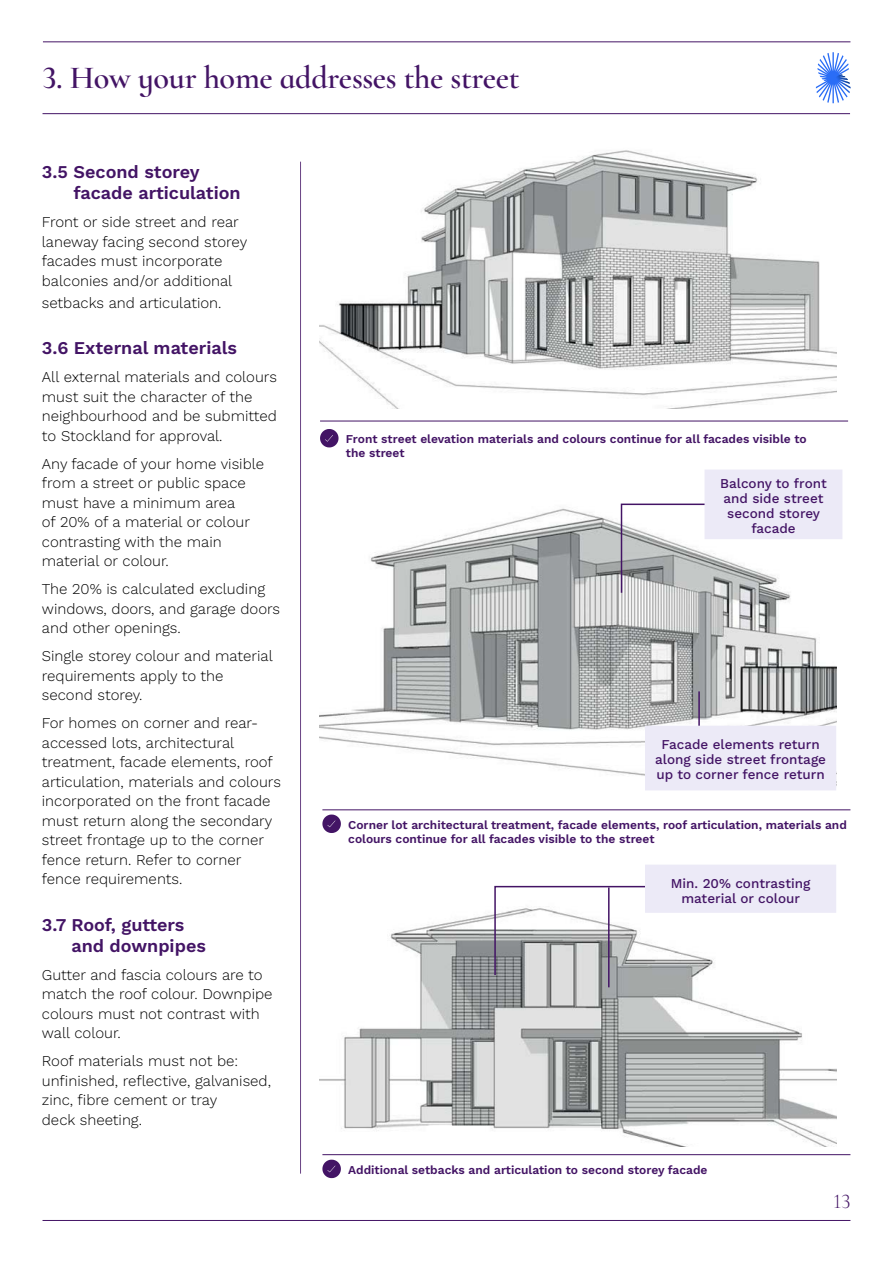
<style>
.page{position:relative;width:893px;height:1263px;background:#fff}
.page>*{position:absolute;margin:0;border:0;box-sizing:border-box;transform-origin:0 0}
.t1{font:600 32.25px "Cormorant Infant";letter-spacing:-.01em;color:#431465}
.t2{font:300 21px "Cormorant Infant";color:#431465}
.t3{font:600 18px/21px "Work Sans";color:#431465}
.t4{font:300 15px/19.5px "Work Sans";color:#000}
.t5{font:500 13.5px/15px "Work Sans";color:#431465;text-align:center}
.t6{font:600 12px/14.4px "Work Sans";color:#431465}
</style>
<div class="page">
<hr style="left:43px;top:1220px;width:807px;height:1px;background:#431465">
<hr style="left:300px;top:162px;width:1px;height:1011px;background:#694384">
<hr style="left:43px;top:42px;width:807px;height:1px;background:#431465">
<hr style="left:43px;top:113px;width:807px;height:1px;background:#431465">
<svg style="left:816px;top:52px;width:34px;height:51px"></svg>
<img style="left:320px;top:150px;width:516px;height:259px">
<svg style="left:320px;top:429px;width:18px;height:18px"></svg>
<hr style="left:320px;top:421px;width:528px;height:1px;background:#431465">
<img style="left:320px;top:508px;width:516px;height:268px">
<svg style="left:620px;top:470px;width:222px;height:124px"></svg>
<svg style="left:645px;top:690px;width:191px;height:100px;background:#dbdae2"></svg>
<svg style="left:322px;top:814px;width:19px;height:19px"></svg>
<hr style="left:322px;top:809px;width:528px;height:1px;background:#431465">
<img style="left:320px;top:914px;width:516px;height:232px">
<svg style="left:494px;top:865px;width:342px;height:111px"></svg>
<hr style="left:608px;top:887px;width:2px;height:100px;background:#431465">
<svg style="left:322px;top:1160px;width:19px;height:18px"></svg>
<hr style="left:322px;top:1154px;width:528px;height:1px;background:#431465">
<h1 class="t1" style="left:43px;top:58px;width:479px">3. How your home addresses the street</h1>
<p class="t3" style="left:74px;top:161px;width:169px;text-indent:-32px">3.5 Second storey facade articulation</p>
<p class="t4" style="left:42px;top:212px;width:207px">Front or side street and rear laneway facing second storey facades must incorporate balconies and/or additional</p>
<p class="t4" style="left:42px;top:292px;width:181px">setbacks and articulation.</p>
<p class="t3" style="left:42px;top:337px;width:197px">3.6 External materials</p>
<p class="t4" style="left:42px;top:367px;width:237px">All external materials and colours must suit the character of the neighbourhood and be submitted to Stockland for approval.</p>
<p class="t4" style="left:42px;top:453px;width:224px">Any facade of your home visible from a street or public space must have a minimum area<br>of 20% of a material or colour contrasting with the main material or colour.</p>
<p class="t4" style="left:42px;top:579px;width:240px">The 20% is calculated excluding windows, doors, and garage doors and other openings.</p>
<p class="t4" style="left:42px;top:646px;width:232px">Single storey colour and material requirements apply to the second storey.</p>
<p class="t4" style="left:42px;top:713px;width:241px">For homes on corner and rear&shy;accessed lots, architectural treatment, facade elements, roof articulation, materials and colours incorporated on the front facade must return along the secondary street frontage up to the corner fence return. Refer to corner fence requirements.</p>
<p class="t3" style="left:71px;top:913px;width:136px;text-indent:-29px">3.7 Roof, gutters and downpipes</p>
<p class="t4" style="left:42px;top:964px;width:232px">Gutter and fascia colours are to match the roof colour. Downpipe colours must not contrast with wall colour.</p>
<p class="t4" style="left:42px;top:1051px;width:231px">Roof materials must not be: unfinished, reflective, galvanised, zinc, fibre cement or tray<br>deck sheeting.</p>
<p class="t6" style="left:346px;top:431px;width:462px">Front street elevation materials and colours continue for all facades visible to the street</p>
<p class="t5" style="left:720px;top:475px;width:108px">Balcony to front and side street second storey facade</p>
<p class="t5" style="left:655px;top:737px;width:172px">Facade elements return along side street frontage up to corner fence return</p>
<p class="t6" style="left:348px;top:817px;width:500px">Corner lot architectural treatment, facade elements, roof articulation, materials and colours continue for all facades visible to the street</p>
<p class="t5" style="left:671px;top:875px;width:141px">Min. 20% contrasting material or colour</p>
<p class="t6" style="left:348px;top:1162px;width:361px">Additional setbacks and articulation to second storey facade</p>
<h2 class="t2" style="left:833px;top:1188px;width:19px">13</h2>
</div>
